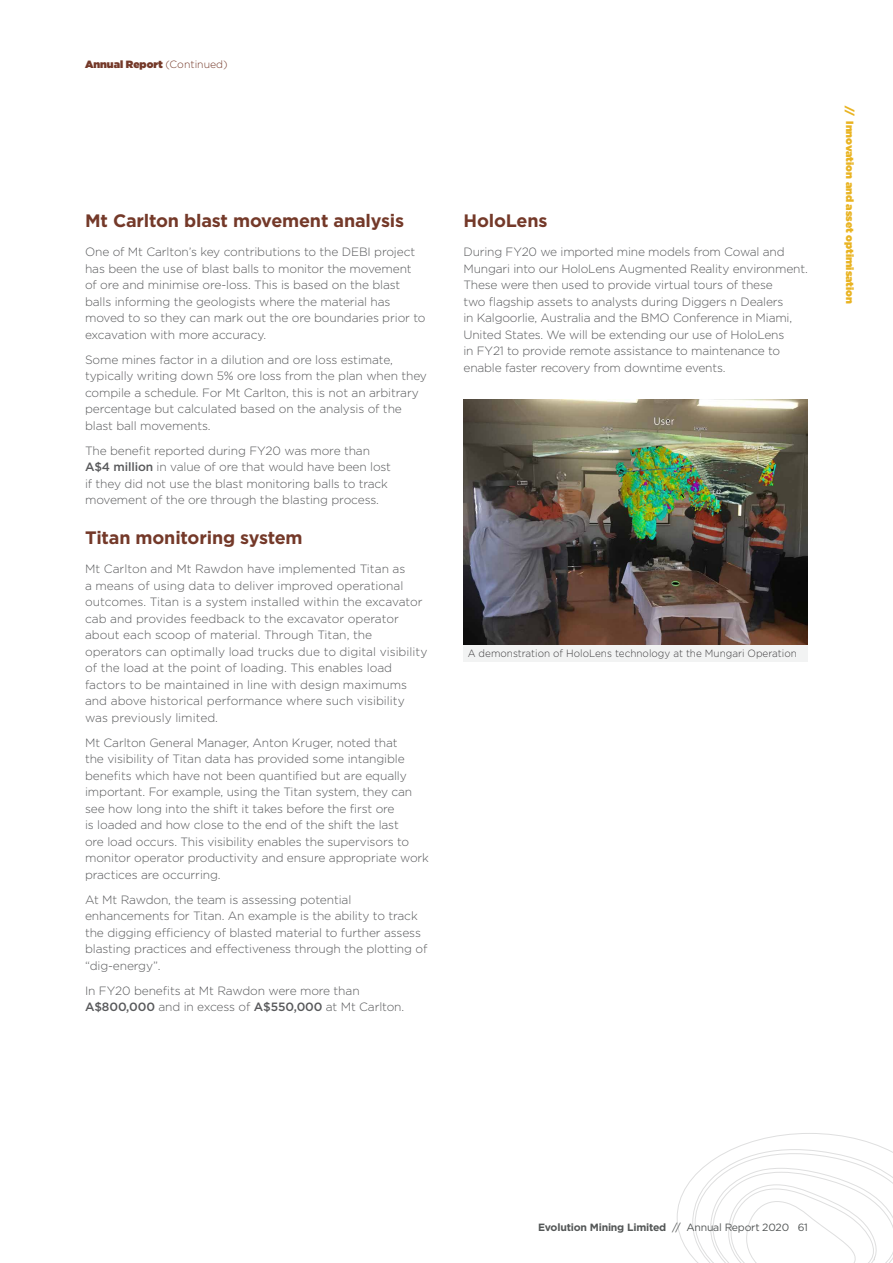
<style>
.page{position:relative;width:893px;height:1263px;background:#fff}
.page>*{position:absolute;margin:0;border:0;box-sizing:border-box;transform-origin:0 0}
.t1{font:700 18px "Gotham";letter-spacing:-.01em;color:#743929}
.t2{font:300 12px/16.5px "Gotham";letter-spacing:-.01em;color:#58595b}
.t3{font:300 10.5px "Gotham";color:#414042;scale:.95 1}
.t4{font:700 10.5px "Gotham";letter-spacing:-.02em;color:#545757}
.t5{font:900 10.5px "Gotham";color:#e9b321}
.t6{font:900 10.5px "Gotham";color:#743929}
.s1{font-weight:300}
.s2{font-weight:500}
.s3{font-weight:400}
</style>
<div class="page">
<img style="left:463px;top:400px;width:345px;height:245px">
<div style="left:463px;top:645px;width:345px;height:17px;background:#f2f3f3"></div>
<svg style="left:677px;top:1133px;width:216px;height:130px"></svg>
<p class="t6" style="left:85px;top:57px;width:144px">Annual Report <span class="s1">(Continued)</span></p>
<h1 class="t1" style="left:85px;top:209px;width:321px">Mt Carlton blast movement analysis</h1>
<p class="t2" style="left:85px;top:243px;width:342px">One of Mt Carlton’s key contributions to the DEBI project has been the use of blast balls to monitor the movement of ore and minimise ore-loss. This is based on the blast balls informing the geologists where the material has moved to so they can mark out the ore boundaries prior to excavation with more accuracy.</p>
<p class="t2" style="left:85px;top:351px;width:343px">Some mines factor in a dilution and ore loss estimate, typically writing down 5% ore loss from the plan when they compile a schedule. For Mt Carlton, this is not an arbitrary percentage but calculated based on the analysis of the blast ball movements.</p>
<p class="t2" style="left:85px;top:442px;width:308px">The benefit reported during FY20 was more than <span class="s2">A$4 million</span> in value of ore that would have been lost if they did not use the blast monitoring balls to track movement of the ore through the blasting process.</p>
<h1 class="t1" style="left:85px;top:525px;width:219px">Titan monitoring system</h1>
<p class="t2" style="left:85px;top:560px;width:344px">Mt Carlton and Mt Rawdon have implemented Titan as<br>a means of using data to deliver improved operational outcomes. Titan is a system installed within the excavator cab and provides feedback to the excavator operator about each scoop of material. Through Titan, the operators can optimally load trucks due to digital visibility of the load at the point of loading. This enables load factors to be maintained in line with design maximums and above historical performance where such visibility was previously limited.</p>
<p class="t2" style="left:85px;top:734px;width:345px">Mt Carlton General Manager, Anton Kruger, noted that<br>the visibility of Titan data has provided some intangible benefits which have not been quantified but are equally important. For example, using the Titan system, they can see how long into the shift it takes before the first ore<br>is loaded and how close to the end of the shift the last<br>ore load occurs. This visibility enables the supervisors to monitor operator productivity and ensure appropriate work practices are occurring.</p>
<p class="t2" style="left:85px;top:891px;width:344px">At Mt Rawdon, the team is assessing potential enhancements for Titan. An example is the ability to track the digging efficiency of blasted material to further assess blasting practices and effectiveness through the plotting of “dig-energy”.</p>
<p class="t2" style="left:85px;top:982px;width:321px">In FY20 benefits at Mt Rawdon were more than<br><span class="s2">A$800,000</span> and in excess of <span class="s2">A$550,000</span> at Mt Carlton.</p>
<h1 class="t1" style="left:463px;top:209px;width:86px">HoloLens</h1>
<p class="t2" style="left:463px;top:243px;width:346px">During FY20 we imported mine models from Cowal and Mungari into our HoloLens Augmented Reality environment.<br>These were then used to provide virtual tours of these<br>two flagship assets to analysts during Diggers n Dealers<br>in Kalgoorlie, Australia and the BMO Conference in Miami, United States. We will be extending our use of HoloLens<br>in FY21 to provide remote assistance to maintenance to enable faster recovery from downtime events.</p>
<p class="t3" style="left:468px;top:647px;width:348px">A demonstration of HoloLens technology at the Mungari Operation</p>
<p class="t5" style="left:857px;top:106px;width:199px;rotate:90deg">// Innovation and asset optimisation</p>
<p class="t4" style="left:538px;top:1220px;width:271px">Evolution Mining Limited <span class="s3">// Annual Report 2020 61</span></p>
</div>
